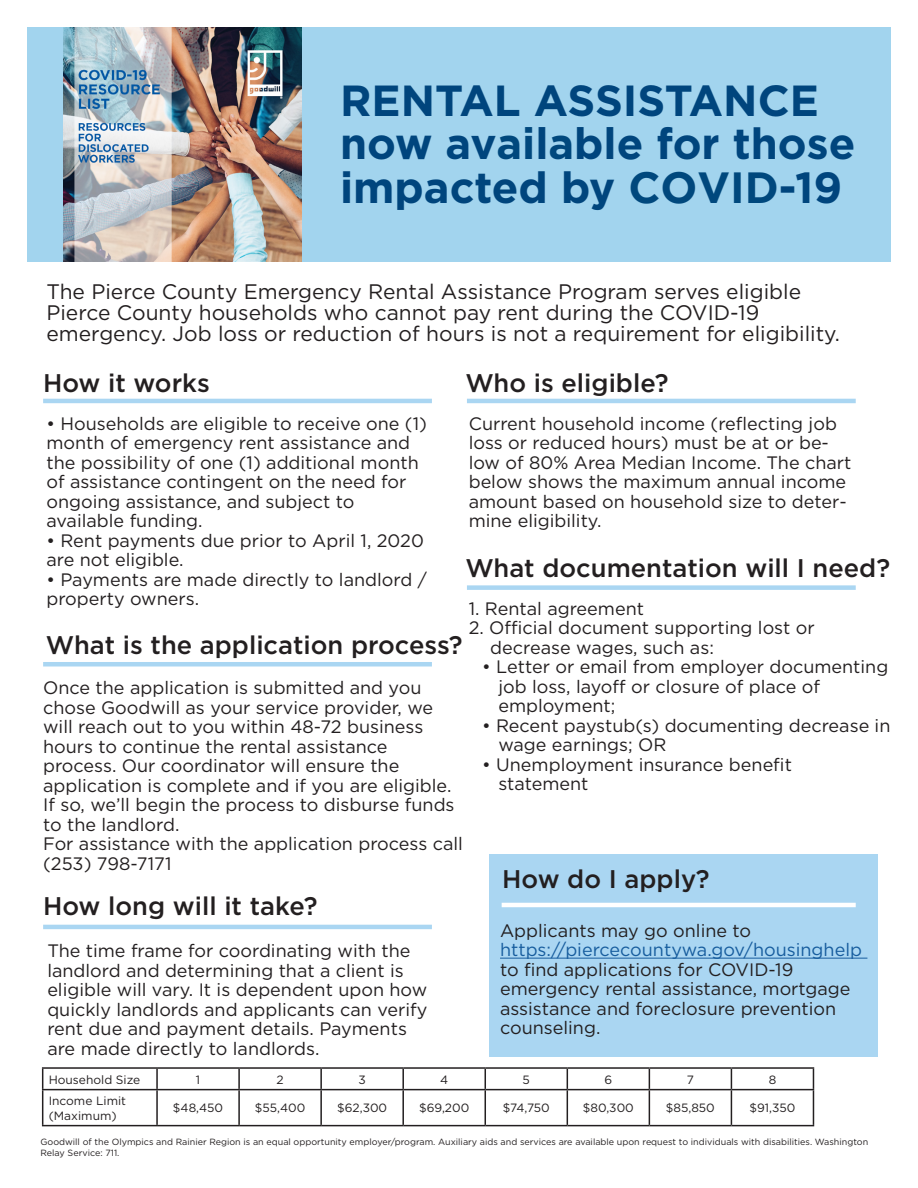
<style>
.page{position:relative;width:918px;height:1188px;background:#fff}
.page>*{position:absolute;margin:0;border:0;box-sizing:border-box;transform-origin:0 0}
.t1{font:700 43.5px "Gotham";color:#00457d}
.t2{font:500 25.5px "Gotham";color:#231f20}
.t3{font:500 25.5px "i Ciel Gotham";color:#231f20}
.t4{font:21px/21px "Gotham";color:#231f20}
.t5{font:18px/19.5px "Gotham";color:#231f20}
.t6{font:18px/19.5px "Gotham";color:#175d9e}
.t7{font:12px/14.4px "Gotham";color:#231f20}
.t8{font:9px/10.8px "Gotham";color:#231f20}
.s1{font-family:"Homepage Baukasten"}
.s2{font-family:"Homepage Baukasten";color:#00487d}
.s3{font-family:"Gotham"}
.s4{color:#232323}
.s5{font-family:"Homepage Baukasten";color:#232323}
.s6{color:#231f20}
</style>
<div class="page">
<div style="left:490px;top:855px;width:388px;height:202px;background:#aad6f2"></div>
<div style="left:27px;top:27px;width:864px;height:234px;background:#a2d4ee"></div>
<hr style="left:43px;top:399px;width:389px;height:4px;background:#aad6f2">
<img style="left:63px;top:27px;width:239px;height:234px">
<hr style="left:467px;top:399px;width:389px;height:4px;background:#aad6f2">
<hr style="left:42px;top:1067px;width:115px;height:2px;background:#231f20">
<svg style="left:42px;top:1069px;width:1px;height:20px"></svg>
<hr style="left:157px;top:1067px;width:82px;height:2px;background:#231f20">
<hr style="left:156px;top:1069px;width:2px;height:20px;background:#231f20">
<hr style="left:239px;top:1067px;width:82px;height:2px;background:#231f20">
<hr style="left:238px;top:1069px;width:2px;height:20px;background:#231f20">
<hr style="left:321px;top:1067px;width:82px;height:2px;background:#231f20">
<hr style="left:320px;top:1069px;width:2px;height:20px;background:#231f20">
<hr style="left:403px;top:1067px;width:82px;height:2px;background:#231f20">
<hr style="left:402px;top:1069px;width:2px;height:20px;background:#231f20">
<hr style="left:485px;top:1067px;width:82px;height:2px;background:#231f20">
<svg style="left:485px;top:1069px;width:1px;height:20px"></svg>
<hr style="left:567px;top:1067px;width:82px;height:2px;background:#231f20">
<svg style="left:567px;top:1069px;width:1px;height:20px"></svg>
<hr style="left:649px;top:1067px;width:82px;height:2px;background:#231f20">
<svg style="left:649px;top:1069px;width:1px;height:20px"></svg>
<hr style="left:731px;top:1067px;width:83px;height:2px;background:#231f20">
<svg style="left:731px;top:1069px;width:1px;height:20px"></svg>
<svg style="left:813px;top:1069px;width:1px;height:20px"></svg>
<hr style="left:42px;top:1089px;width:115px;height:1px;background:#231f20">
<hr style="left:42px;top:1090px;width:1px;height:35px;background:#231f20">
<hr style="left:157px;top:1089px;width:82px;height:1px;background:#231f20">
<hr style="left:156px;top:1090px;width:2px;height:35px;background:#231f20">
<hr style="left:239px;top:1089px;width:82px;height:1px;background:#231f20">
<hr style="left:238px;top:1090px;width:2px;height:35px;background:#231f20">
<hr style="left:321px;top:1089px;width:82px;height:1px;background:#231f20">
<hr style="left:320px;top:1090px;width:2px;height:35px;background:#231f20">
<hr style="left:403px;top:1089px;width:82px;height:1px;background:#231f20">
<hr style="left:402px;top:1090px;width:2px;height:35px;background:#231f20">
<hr style="left:485px;top:1089px;width:82px;height:1px;background:#231f20">
<hr style="left:485px;top:1090px;width:1px;height:35px;background:#231f20">
<hr style="left:567px;top:1089px;width:82px;height:1px;background:#231f20">
<hr style="left:567px;top:1090px;width:1px;height:35px;background:#231f20">
<hr style="left:649px;top:1089px;width:82px;height:1px;background:#231f20">
<hr style="left:649px;top:1090px;width:1px;height:35px;background:#231f20">
<hr style="left:731px;top:1089px;width:83px;height:1px;background:#231f20">
<hr style="left:731px;top:1090px;width:1px;height:35px;background:#231f20">
<hr style="left:813px;top:1090px;width:1px;height:35px;background:#231f20">
<hr style="left:42px;top:1125px;width:115px;height:1px;background:#231f20">
<hr style="left:157px;top:1125px;width:82px;height:1px;background:#231f20">
<hr style="left:239px;top:1125px;width:82px;height:1px;background:#231f20">
<hr style="left:321px;top:1125px;width:82px;height:1px;background:#231f20">
<hr style="left:403px;top:1125px;width:82px;height:1px;background:#231f20">
<hr style="left:485px;top:1125px;width:82px;height:1px;background:#231f20">
<hr style="left:567px;top:1125px;width:82px;height:1px;background:#231f20">
<hr style="left:649px;top:1125px;width:82px;height:1px;background:#231f20">
<hr style="left:731px;top:1125px;width:83px;height:1px;background:#231f20">
<hr style="left:43px;top:662px;width:389px;height:4px;background:#aad6f2">
<div style="left:467px;top:585px;width:389px;height:5px;background:#aad6f2"></div>
<hr style="left:500px;top:958px;width:367px;height:1px;background:#175d9e">
<hr style="left:502px;top:903px;width:354px;height:4px;background:#fff">
<hr style="left:43px;top:925px;width:389px;height:4px;background:#aad6f2">
<p class="t1" style="left:340px;top:72px;width:480px">RENTAL ASSISTANCE</p>
<p class="t1" style="left:340px;top:115px;width:517px">now <span class="s1">av</span><span class="s2">ai</span><span class="s1">l</span><span class="s2">a</span><span class="s1">ble</span> for those</p>
<p class="t1" style="left:340px;top:159px;width:504px">impacted by <span class="s2">COVID</span>-19</p>
<p class="t4" style="left:46px;top:281px;width:756px">The Pierce County Emergency Rental Assistance Program serves eligible<br>Pierce County households who cannot pay rent during the COVID-19</p>
<p class="t4" style="left:46px;top:323px;width:795px">emergency. Job loss or reduction of hours is not a requirement for eligibility.</p>
<p class="t3" style="left:465px;top:364px;width:205px"><span class="s3">Who is</span> el<span class="s4">i</span>gible<span class="s3">?</span></p>
<p class="t5" style="left:469px;top:413px;width:384px">Current household income (reflecting job loss or reduced hours) must be at or be&shy;low of 80% Area Median Income. The chart below shows the maximum annual income amount based on household size to deter&shy;mine eligibility.</p>
<p class="t2" style="left:43px;top:366px;width:168px">How it works</p>
<p class="t5" style="left:46px;top:413px;width:382px">• Households are eligible to receive one (1) month of emergency rent assistance and the possibility of one (1) additional month of assistance contingent on the need for ongoing assistance, and subject to</p>
<p class="t5" style="left:46px;top:511px;width:158px">available funding.</p>
<p class="t5" style="left:46px;top:530px;width:379px">• Rent payments due prior to April 1, 2020 are not eligible.</p>
<p class="t5" style="left:46px;top:569px;width:382px">• Payments are made directly to landlord / property owners.</p>
<p class="t2" style="left:465px;top:551px;width:426px">What documentation will I need?</p>
<p class="t5" style="left:469px;top:598px;width:177px">1. Rental agreement</p>
<p class="t5" style="left:469px;top:618px;width:347px">2. Official document supporting lost or</p>
<p class="t5" style="left:490px;top:637px;width:225px">decrease wages, such as:</p>
<p class="t5" style="left:482px;top:657px;width:408px">• Letter or email from employer documenting</p>
<p class="t5" style="left:498px;top:676px;width:323px">job loss, layoff or closure of place of</p>
<p class="t5" style="left:498px;top:696px;width:118px">employment;</p>
<p class="t5" style="left:482px;top:715px;width:410px">• Recent paystub(s) documenting decrease in</p>
<p class="t5" style="left:498px;top:735px;width:170px">wage earnings; OR</p>
<p class="t5" style="left:482px;top:754px;width:311px">• Unemployment insurance benefit</p>
<p class="t5" style="left:498px;top:774px;width:92px">statement</p>
<p class="t2" style="left:46px;top:628px;width:418px">What is the application process?</p>
<p class="t5" style="left:43px;top:678px;width:392px">Once the application is submitted and you chose Goodwill as your service provider, we will reach out to you within 48-72 business hours to continue the rental assistance</p>
<p class="t5" style="left:43px;top:756px;width:358px">process. Our coordinator will ensure the</p>
<p class="t5" style="left:43px;top:775px;width:413px">application is complete and if you are eligible<span class="s5">.<br></span>If so, we’ll begin the process to disburse funds to the landlord.</p>
<p class="t5" style="left:43px;top:834px;width:421px">For assistance with the <span class="s1">app</span><span class="s5">l</span><span class="s1">ication</span> process call (253) 798-7171</p>
<p class="t2" style="left:502px;top:863px;width:209px">How do I apply?</p>
<p class="t2" style="left:43px;top:889px;width:276px">How long will it take?</p>
<p class="t5" style="left:47px;top:941px;width:382px">The time frame for coordinating with the landlord and determining that a client is eligible will vary. It is dependent upon how quickly landlords and applicants can verify rent due and payment details. Payments are made directly to landlords<span class="s5">.</span></p>
<p class="t5" style="left:500px;top:920px;width:253px">Applicants may go online to</p>
<p class="t6" style="left:500px;top:940px;width:363px">https://piercecountywa.gov/housinghelp <span class="s6">to find applications for COVID-19</span></p>
<p class="t5" style="left:500px;top:979px;width:352px">emergency rental assistance, mortgage assistance and foreclosure prevention counseling.</p>
<p class="t7" style="left:49px;top:1072px;width:93px">Household Size</p>
<p class="t7" style="left:196px;top:1072px;width:6px">1</p>
<p class="t7" style="left:277px;top:1072px;width:9px">2</p>
<p class="t7" style="left:359px;top:1072px;width:9px">3</p>
<p class="t7" style="left:440px;top:1072px;width:10px">4</p>
<p class="t7" style="left:523px;top:1072px;width:9px">5</p>
<p class="t7" style="left:604px;top:1072px;width:9px">6</p>
<p class="t7" style="left:687px;top:1072px;width:9px">7</p>
<p class="t7" style="left:769px;top:1072px;width:9px">8</p>
<p class="t7" style="left:49px;top:1094px;width:79px">Income Limit (Maximum)</p>
<p class="t7" style="left:173px;top:1101px;width:52px">$48,450</p>
<p class="t7" style="left:255px;top:1101px;width:52px">$55,400</p>
<p class="t7" style="left:337px;top:1101px;width:52px">$62,300</p>
<p class="t7" style="left:419px;top:1101px;width:52px">$69,200</p>
<p class="t7" style="left:503px;top:1101px;width:49px">$74,750</p>
<p class="t7" style="left:583px;top:1101px;width:52px">$80,300</p>
<p class="t7" style="left:666px;top:1101px;width:50px">$85,850</p>
<p class="t7" style="left:750px;top:1101px;width:47px">$91,350</p>
<p class="t8" style="left:40px;top:1136px;width:829px">Goodwill of the Olympics and Rainier Region is an equal opportunity employer/program. Auxiliary aids and services are available upon request to individuals with disabilities. Washington<br>Relay Service: 711.</p>
</div>
